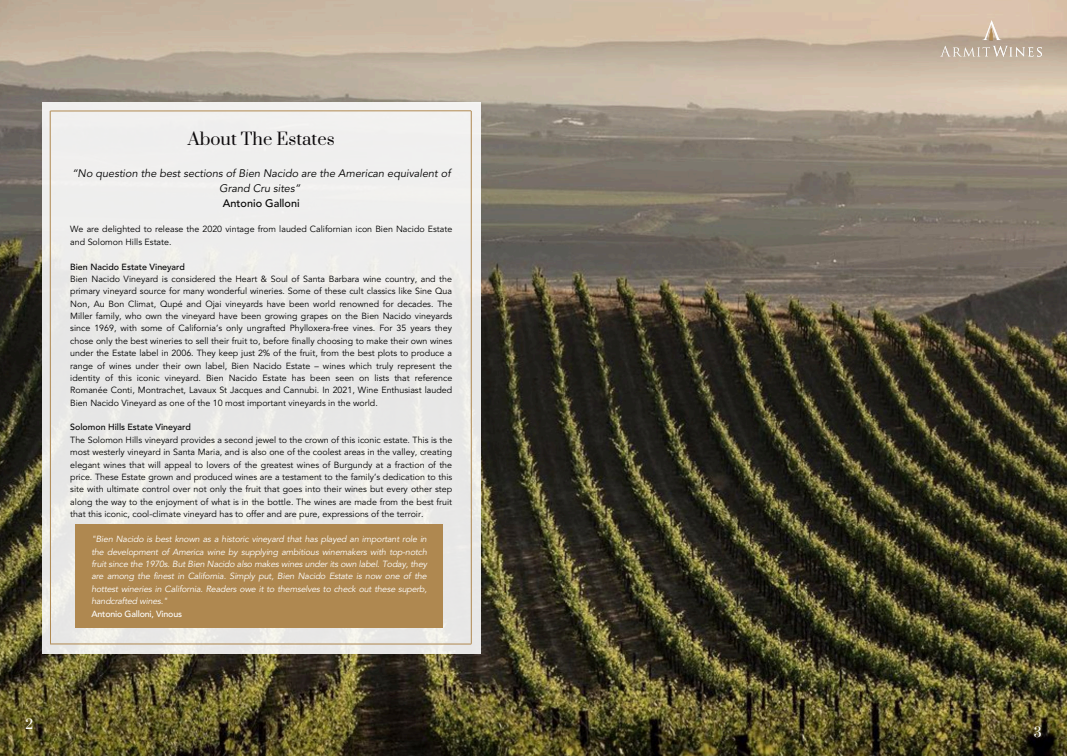
<style>
.page{position:relative;width:1067px;height:756px;background:#fff}
.page>*{position:absolute;margin:0;border:0;box-sizing:border-box;transform-origin:0 0}
.t1{font:16.65px "Prata";color:#0d0a0c}
.t2{font:12.75px "Prata";color:#fff}
.t3{font:italic 10.9px/15px "Avenir LT Std";color:#000;text-align:center}
.t4{font:500 10.9px "Avenir LT Std";color:#000}
.t5{font:8.9px/12.4px "Avenir LT Std";color:#000;text-align:justify}
.t6{font:italic 8.9px/12.4px "Avenir LT Std";letter-spacing:-.02em;color:#fff;text-align:justify}
.t7{font:500 8.9px "Avenir LT Std";color:#000}
.t8{font:500 8.9px "Avenir LT Std";letter-spacing:-.02em;color:#fff}
</style>
<div class="page">
<img style="left:0;top:0;width:1066px;height:756px">
<div style="left:42px;top:102px;width:438px;height:551px;background:#edede9"></div>
<hr style="left:471px;top:111px;width:1px;height:533px;background:#af8850">
<hr style="left:50px;top:644px;width:421px;height:1px;background:#af8850">
<svg style="left:50px;top:110px;width:421px;height:534px"></svg>
<img style="left:940px;top:20px;width:101px;height:36px">
<h1 class="t1" style="left:188px;top:125px;width:148px">About The Estates</h1>
<p class="t3" style="left:72px;top:166px;width:380px">“No question the best sections of Bien Nacido are the American equivalent of<br>Grand Cru sites”</p>
<p class="t4" style="left:223px;top:196px;width:78px">Antonio Galloni</p>
<p class="t5" style="left:70px;top:223px;width:383px">We are delighted to release the 2020 vintage from lauded Californian icon Bien Nacido Estate and Solomon Hills Estate.</p>
<p class="t7" style="left:70px;top:261px;width:116px">Bien Nacido Estate Vineyard</p>
<p class="t5" style="left:70px;top:273px;width:383px">Bien Nacido Vineyard is considered the Heart &amp; Soul of Santa Barbara wine country, and the primary vineyard source for many wonderful wineries. Some of these cult classics like Sine Qua Non, Au Bon Climat, Qupé and Ojai vineyards have been world renowned for decades. The Miller family, who own the vineyard have been growing grapes on the Bien Nacido vineyards since 1969, with some of California’s only ungrafted Phylloxera-free vines. For 35 years they chose only the best wineries to sell their fruit to, before finally choosing to make their own wines under the Estate label in 2006. They keep just 2% of the fruit, from the best plots to produce a range of wines under their own label, Bien Nacido Estate – wines which truly represent the identity of this iconic vineyard. Bien Nacido Estate has been seen on lists that reference Romanée Conti, Montrachet, Lavaux St Jacques and Cannubi. In 2021, Wine Enthusiast lauded Bien Nacido Vineyard as one of the 10 most important vineyards in the world.</p>
<p class="t7" style="left:70px;top:422px;width:122px">Solomon Hills Estate Vineyard</p>
<p class="t5" style="left:70px;top:434px;width:383px">The Solomon Hills vineyard provides a second jewel to the crown of this iconic estate. This is the most westerly vineyard in Santa Maria, and is also one of the coolest areas in the valley, creating elegant wines that will appeal to lovers of the greatest wines of Burgundy at a fraction of the price. These Estate grown and produced wines are a testament to the family’s dedication to this site with ultimate control over not only the fruit that goes into their wines but every other step along the way to the enjoyment of what is in the bottle. The wines are made from the best fruit that this iconic, cool-climate vineyard has to offer and are pure, expressions of the terroir.</p>
<p class="t6" style="left:91px;top:533px;width:337px">"Bien Nacido is best known as a historic vineyard that has played an important role in the development of America wine by supplying ambitious winemakers with top-notch fruit since the 1970s. But Bien Nacido also makes wines under its own label. Today, they are among the finest in California. Simply put, Bien Nacido Estate is now one of the hottest wineries in California. Readers owe it to themselves to check out these superb, handcrafted wines."</p>
<p class="t8" style="left:91px;top:608px;width:92px">Antonio Galloni, Vinous</p>
<h2 class="t2" style="left:25px;top:714px;width:9px">2</h2>
<h2 class="t2" style="left:1033px;top:721px;width:9px">3</h2>
</div>
